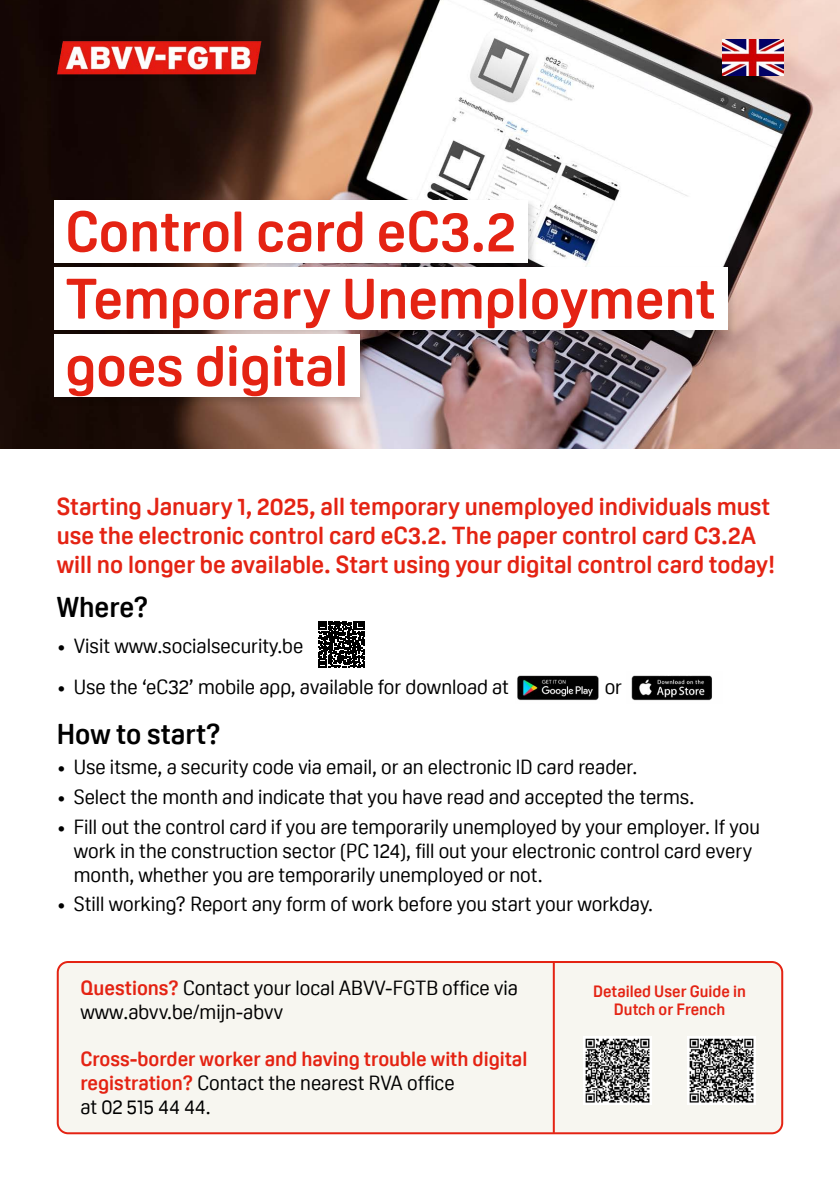
<style>
.page{position:relative;width:840px;height:1191px;background:#fff}
.page>*{position:absolute;margin:0;border:0;box-sizing:border-box;transform-origin:0 0}
.t1{font:700 56px/67.2px "Oscine";color:#e42313}
.t2{font:700 28px "Oscine";color:#000}
.t3{font:700 24px/28.8px "Oscine";color:#e42313}
.t4{font:20px/24px "Oscine";color:#000}
.t5{font:700 20px/24px "Oscine";color:#e42313}
.t6{font:700 16px/18px "Oscine";color:#e42313;text-align:center}
.s1{font-weight:700;color:#e42313}
.s2{font-weight:400;color:#000}
</style>
<div class="page">
<div style="left:58px;top:962px;width:723px;height:171px;background:#f7f6f0;border-radius:10px"></div>
<div style="left:57px;top:961px;width:725px;height:173px;border:2px solid #e42313;border-radius:10px"></div>
<img style="left:0;top:0;width:839px;height:448px">
<div style="left:52px;top:198px;width:685px;height:209px;background:#000;opacity:.15"></div>
<div style="left:54px;top:200px;width:473px;height:63px;background:#fff"></div>
<div style="left:54px;top:267px;width:672px;height:63px;background:#fff"></div>
<div style="left:54px;top:335px;width:305px;height:62px;background:#fff"></div>
<img style="left:687px;top:1036px;width:68px;height:68px">
<img style="left:48px;top:36px;width:221px;height:45px">
<hr style="left:552px;top:962px;width:2px;height:170px;background:#e42313">
<img style="left:631px;top:675px;width:81px;height:26px">
<img style="left:517px;top:675px;width:82px;height:26px">
<svg style="left:318px;top:621px;width:46px;height:46px"></svg>
<img style="left:721px;top:40px;width:61px;height:35px">
<img style="left:583px;top:1036px;width:68px;height:68px">
<h1 class="t1" style="left:65px;top:198px;width:651px">Control card eC3.2<br>Temporary Unemployment goes digital</h1>
<p class="t3" style="left:57px;top:492px;width:719px">Starting January 1, 2025, all temporary unemployed individuals must use the electronic control card eC3.2. The paper control card C3.2A will no longer be available. Start using your digital control card today!</p>
<h2 class="t2" style="left:57px;top:592px;width:94px">Where?</h2>
<p class="t4" style="left:57px;top:634px;width:248px">• Visit www.socialsecurity.be</p>
<p class="t4" style="left:57px;top:675px;width:453px">• Use the ‘eC32’ mobile app, available for download at</p>
<p class="t4" style="left:604px;top:675px;width:19px">or</p>
<h2 class="t2" style="left:57px;top:719px;width:166px">How to start?</h2>
<p class="t4" style="left:57px;top:755px;width:581px">• Use itsme, a security code via email, or an electronic ID card reader.</p>
<p class="t4" style="left:57px;top:785px;width:638px">• Select the month and indicate that you have read and accepted the terms.</p>
<p class="t4" style="left:74px;top:814px;width:687px;text-indent:-17px">• Fill out the control card if you are temporarily unemployed by your employer. If you work in the construction sector (PC 124), fill out your electronic control card every month, whether you are temporarily unemployed or not.</p>
<p class="t4" style="left:57px;top:892px;width:597px">• Still working? Report any form of work before you start your workday.</p>
<p class="t4" style="left:80px;top:976px;width:438px"><span class="s1">Questions?</span> Contact your local ABVV-FGTB office via www.abvv.be/mijn-abvv</p>
<p class="t5" style="left:80px;top:1047px;width:448px">Cross-border worker and having trouble with digital registration? <span class="s2">Contact the nearest RVA office<br>at 02 515 44 44.</span></p>
<p class="t6" style="left:593px;top:982px;width:154px">Detailed User Guide in<br>Dutch or French</p>
</div>
